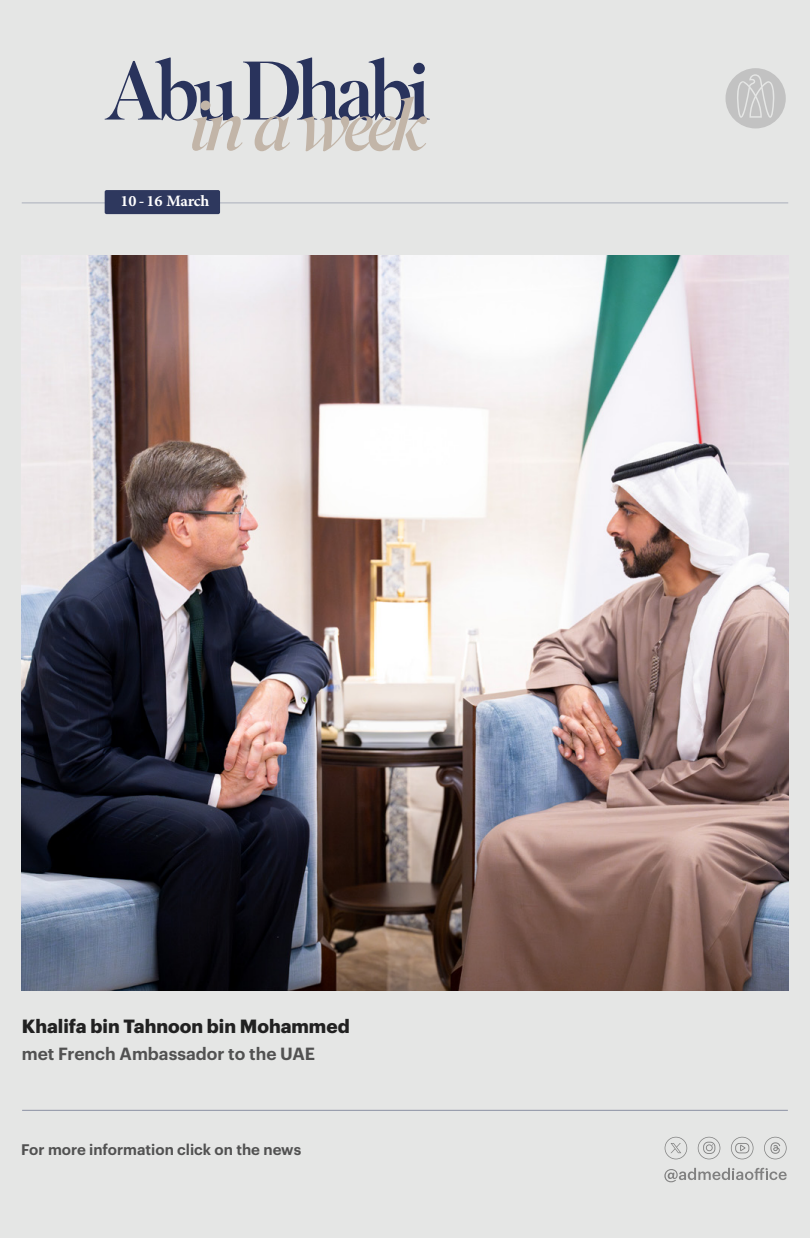
<style>
.page{position:relative;width:810px;height:1238px;background:#e5e6e5}
.page>*{position:absolute;margin:0;border:0;box-sizing:border-box;transform-origin:0 0}
.t1{font:700 22.2px "Adobe Arabic";letter-spacing:-.01em;color:#fff}
.t2{font:700 18.75px "Graphik";color:#212121}
.t3{font:600 17.25px "Graphik";color:#515151}
.t4{font:600 15px "Graphik";color:#515151}
</style>
<div class="page">
<hr style="left:22px;top:202px;width:111px;height:2px;background:#969cad">
<hr style="left:180px;top:202px;width:608px;height:2px;background:#969cad">
<svg style="left:726px;top:68px;width:60px;height:60px"></svg>
<svg style="left:731px;top:1136px;width:23px;height:23px"></svg>
<svg style="left:664px;top:1167px;width:123px;height:15px"></svg>
<svg style="left:764px;top:1136px;width:23px;height:23px"></svg>
<svg style="left:665px;top:1136px;width:22px;height:23px"></svg>
<svg style="left:698px;top:1136px;width:22px;height:23px"></svg>
<svg style="left:105px;top:57px;width:325px;height:94px"></svg>
<hr style="left:22px;top:1109px;width:766px;height:1px;background:#2e385f">
<div style="left:105px;top:190px;width:115px;height:24px;background:#2e385e;border-radius:2px"></div>
<img style="left:22px;top:255px;width:766px;height:735px">
<h1 class="t1" style="left:121px;top:185px;width:90px">10-16 March</h1>
<p class="t2" style="left:22px;top:1012px;width:329px">Khalifa bin Tahnoon bin Mohammed</p>
<p class="t3" style="left:22px;top:1040px;width:295px">met French Ambassador to the UAE</p>
<p class="t4" style="left:21px;top:1137px;width:282px">For more information click on the news</p>
</div>
